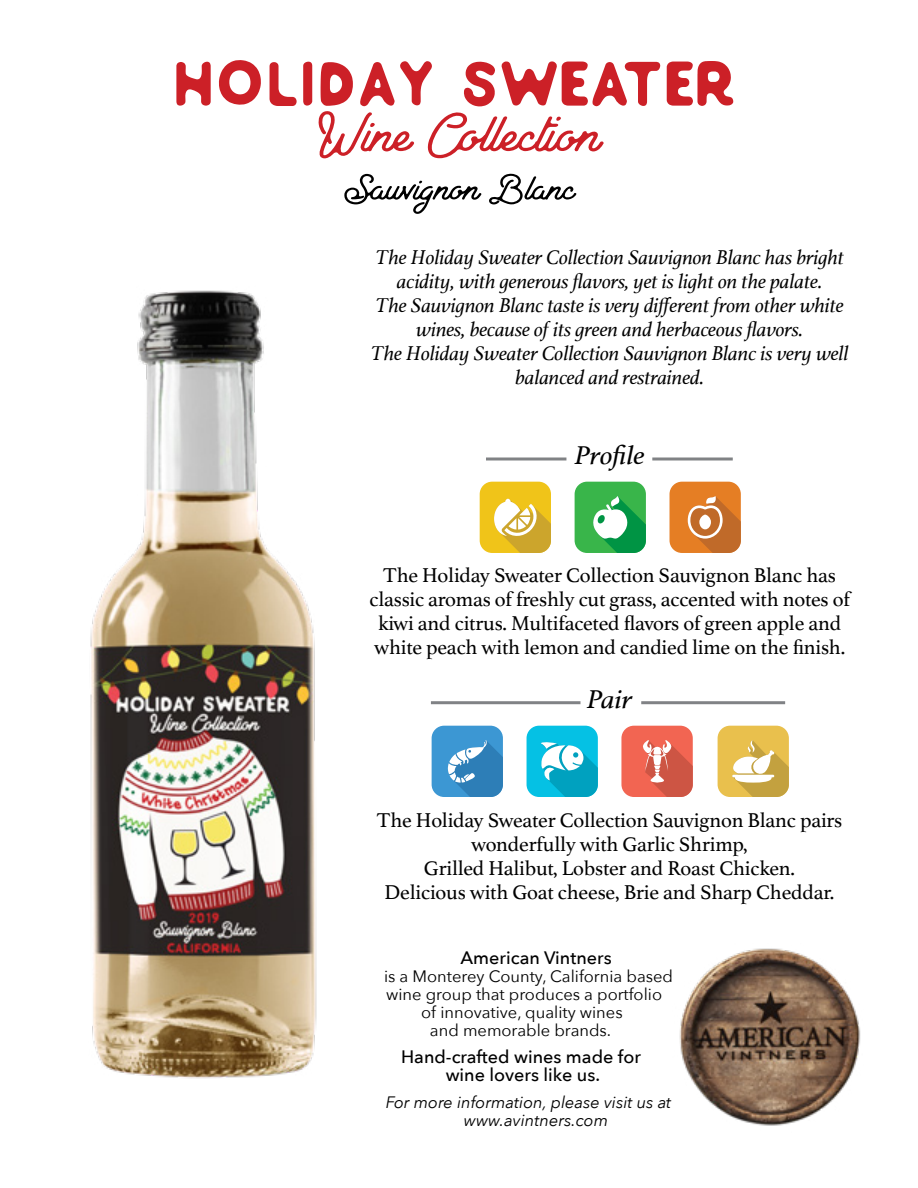
<style>
.page{position:relative;width:918px;height:1188px;background:#fff}
.page>*{position:absolute;margin:0;border:0;box-sizing:border-box;transform-origin:0 0}
.t1{font:72px "North Land";color:#cc2027;scale:1.17 1}
.t2{font:66px "North Land Sans";color:#cc2027}
.t3{font:48px "North Land";color:#000;scale:1.17 1}
.t4{font:italic 27px "Athelas";letter-spacing:-.01em;color:#000;scale:1.1 1}
.t5{font:21px/24px "Athelas";letter-spacing:-.01em;color:#000;text-align:center}
.t6{font:italic 21px/24px "Athelas";letter-spacing:-.01em;color:#000;text-align:center}
.t7{font:500 18px/18px "Avenir Next";color:#000;text-align:center}
.t8{font:16.5px "Avenir Next";color:#000}
.t9{font:italic 16.5px/18px "Avenir Next";color:#000}
</style>
<div class="page">
<img style="left:679px;top:948px;width:182px;height:178px">
<img style="left:90px;top:290px;width:227px;height:789px">
<hr style="left:486px;top:458px;width:80px;height:2px;background:#808285">
<hr style="left:652px;top:458px;width:81px;height:2px;background:#808285">
<div style="left:480px;top:482px;width:71px;height:71px;background:#f0c419;border-radius:13px"></div>
<svg style="left:494px;top:499px;width:57px;height:54px"></svg>
<div style="left:575px;top:482px;width:71px;height:71px;background:#39b54a;border-radius:13px"></div>
<svg style="left:593px;top:496px;width:53px;height:57px"></svg>
<div style="left:670px;top:482px;width:71px;height:71px;background:#e57e24;border-radius:13px"></div>
<svg style="left:688px;top:496px;width:53px;height:57px"></svg>
<hr style="left:431px;top:701px;width:149px;height:3px;background:#808285">
<hr style="left:641px;top:701px;width:144px;height:3px;background:#808285">
<div style="left:432px;top:726px;width:71px;height:71px;background:#3c97d3;border-radius:13px"></div>
<svg style="left:448px;top:740px;width:55px;height:57px"></svg>
<div style="left:527px;top:726px;width:71px;height:71px;background:#05c1e4;border-radius:13px"></div>
<svg style="left:541px;top:741px;width:57px;height:56px"></svg>
<div style="left:621px;top:726px;width:72px;height:71px;background:#f26552;border-radius:13px"></div>
<svg style="left:643px;top:739px;width:50px;height:58px"></svg>
<div style="left:718px;top:726px;width:71px;height:71px;background:#e9c04d;border-radius:13px"></div>
<svg style="left:732px;top:740px;width:57px;height:57px"></svg>
<h2 class="t2" style="left:176px;top:52px;width:567px">HOLIDAY SWEATER</h2>
<h1 class="t1" style="left:318px;top:100px;width:242px">Wine Collection</h1>
<h3 class="t3" style="left:344px;top:166px;width:197px">Sauvignon Blanc</h3>
<p class="t6" style="left:371px;top:244px;width:480px">The Holiday Sweater Collection Sauvignon Blanc has bright acidity, with generous flavors, yet is light on the palate.<br>The Sauvignon Blanc taste is very different from other white wines, because of its green and herbaceous flavors.<br>The Holiday Sweater Collection Sauvignon Blanc is very well balanced and restrained.</p>
<p class="t4" style="left:574px;top:434px;width:66px">Profile</p>
<p class="t5" style="left:369px;top:563px;width:482px">The Holiday Sweater Collection Sauvignon Blanc has classic aromas of freshly cut grass, accented with notes of kiwi and citrus. Multifaceted flavors of green apple and white peach with lemon and candied lime on the finish.</p>
<p class="t4" style="left:587px;top:679px;width:43px">Pair</p>
<p class="t5" style="left:377px;top:808px;width:467px">The Holiday Sweater Collection Sauvignon Blanc pairs wonderfully with Garlic Shrimp,<br>Grilled Halibut, Lobster and Roast Chicken.<br>Delicious with Goat cheese, Brie and Sharp Cheddar.</p>
<p class="t7" style="left:461px;top:948px;width:153px">American Vintners</p>
<p class="t8" style="left:384px;top:962px;width:291px">is a Monterey County, California based</p>
<p class="t8" style="left:386px;top:980px;width:277px">wine group that produces a portfolio</p>
<p class="t8" style="left:421px;top:998px;width:203px">of innovative, quality wines</p>
<p class="t8" style="left:430px;top:1016px;width:183px">and memorable brands.</p>
<p class="t7" style="left:401px;top:1047px;width:241px">Hand-crafted wines made for wine lovers like us.</p>
<p class="t9" style="left:464px;top:1092px;width:209px;text-indent:-78px">For more information, please visit us at www.avintners.com</p>
</div>
